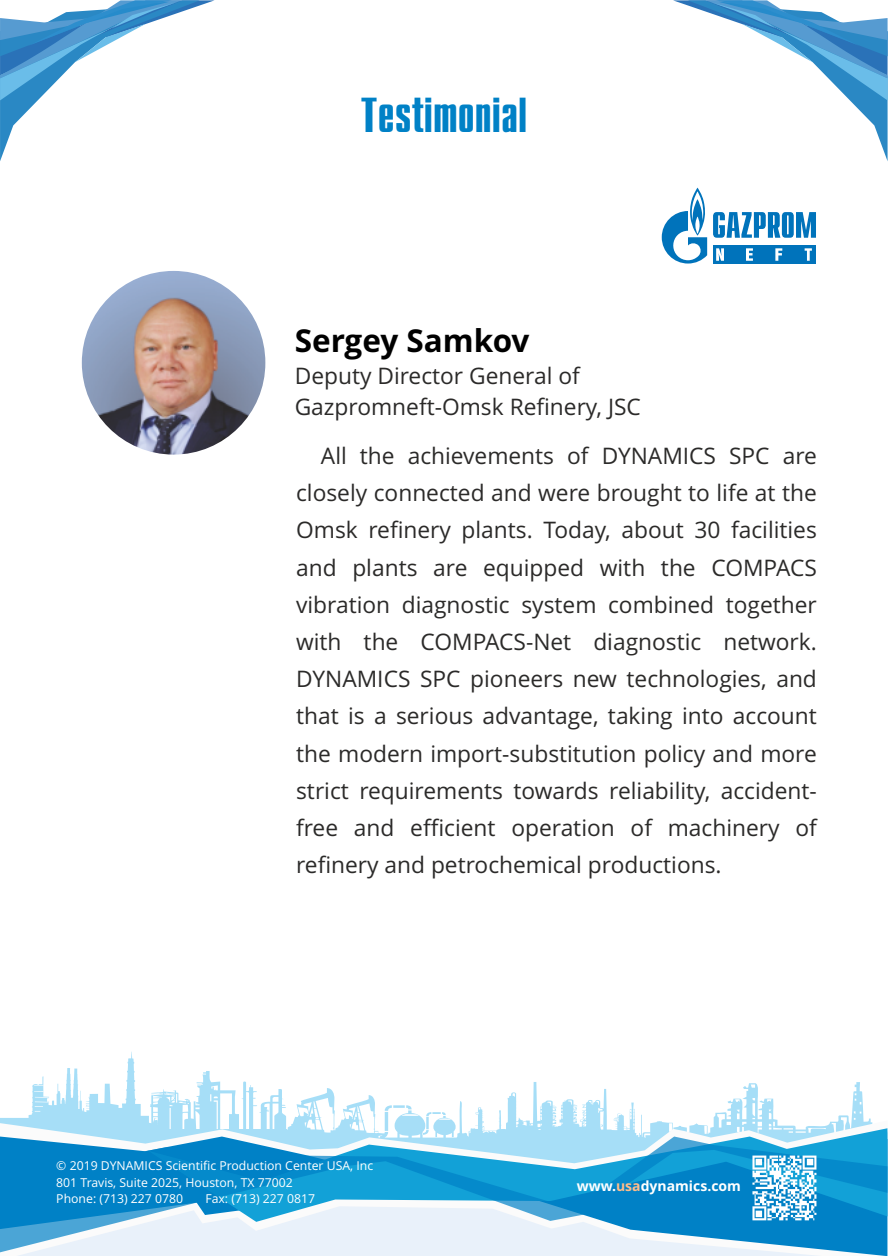
<style>
.page{position:relative;width:888px;height:1256px;background:#fff}
.page>*{position:absolute;margin:0;border:0;box-sizing:border-box;transform-origin:0 0}
.t1{font:700 49px "Compact C";color:#0081c6}
.t2{font:700 31.5px "Open Sans";color:#000}
.t3{font:22.75px/37.1px "Open Sans";color:#2b2a29;text-align:justify}
.t4{font:700 14px "Open Sans";color:#fff}
.t5{font:12.25px/16.6px "Open Sans";color:#fff}
.s1{color:#ffbd8a}
</style>
<div class="page">
<svg style="left:673px;top:0;width:215px;height:161px"></svg>
<svg style="left:0;top:0;width:215px;height:161px"></svg>
<img style="left:82px;top:271px;width:183px;height:183px">
<svg style="left:0;top:1051px;width:871px;height:69px"></svg>
<svg style="left:0;top:1120px;width:888px;height:135px;fill:#a6def7"></svg>
<svg style="left:0;top:1251px;width:887px;height:4px;background:#e2eef8"></svg>
<svg style="left:148px;top:1127px;width:739px;height:9px;fill:#a6def7"></svg>
<svg style="left:0;top:1136px;width:887px;height:115px;background:#5cb3dd"></svg>
<img style="left:745px;top:1148px;width:80px;height:79px">
<svg style="left:662px;top:187px;width:45px;height:76px"></svg>
<div style="left:713px;top:245px;width:103px;height:18px;background:#0073bb"></div>
<svg style="left:716px;top:248px;width:8px;height:13px"></svg>
<svg style="left:746px;top:248px;width:7px;height:13px"></svg>
<svg style="left:775px;top:248px;width:7px;height:13px"></svg>
<svg style="left:805px;top:248px;width:7px;height:13px"></svg>
<svg style="left:713px;top:212px;width:103px;height:26px"></svg>
<h1 class="t1" style="left:360px;top:93px;width:168px">Testimonial</h1>
<h2 class="t2" style="left:295px;top:328px;width:236px">Sergey Samkov</h2>
<p class="t3" style="left:295px;top:363px;width:348px;line-height:31px">Deputy Director General of<br>Gazpromneft-Omsk Refinery, JSC</p>
<p class="t3" style="left:296px;top:439px;width:522px;text-indent:25px">All the achievements of DYNAMICS SPC are closely connected and were brought to life at the Omsk refinery plants. Today, about 30 facilities and plants are equipped with the COMPACS vibration diagnostic system combined together with the COMPACS-Net diagnostic network.<br>DYNAMICS SPC pioneers new technologies, and that is a serious advantage, taking into account the modern import-substitution policy and more strict requirements towards reliability, accident&shy;free and efficient operation of machinery of refinery and petrochemical productions.</p>
<p class="t5" style="left:56px;top:1157px;width:318px">© 2019 DYNAMICS Scientific Production Center USA, Inc<br>801 Travis, Suite 2025, Houston, TX 77002<br>Phone: (713) 227 0780</p>
<p class="t5" style="left:205px;top:1191px;width:111px">Fax: (713) 227 0817</p>
<p class="t4" style="left:577px;top:1180px;width:166px">www.<span class="s1">usa</span>dynamics.com</p>
</div>
